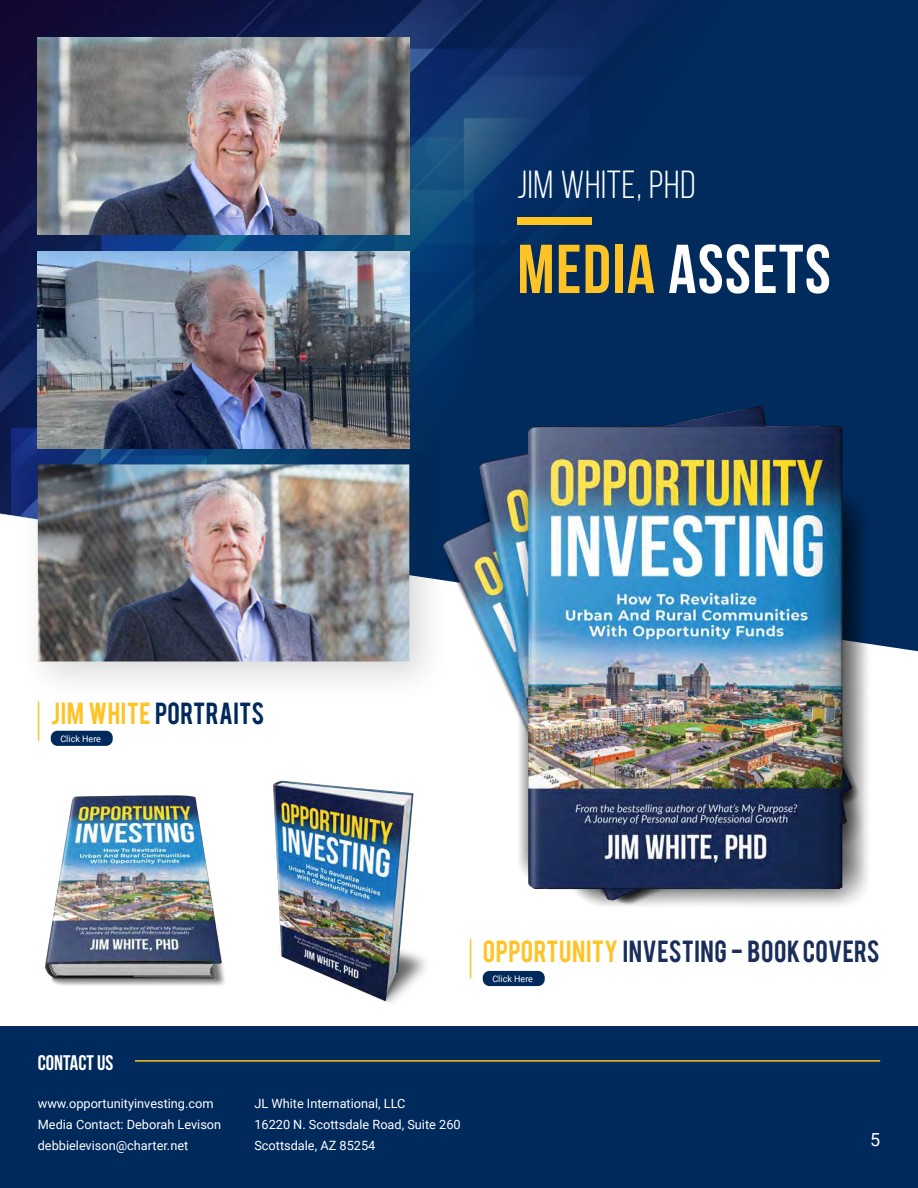
<style>
.page{position:relative;width:918px;height:1188px;background:#fff}
.page>*{position:absolute;margin:0;border:0;box-sizing:border-box;transform-origin:0 0}
.t1{font:700 69px "Bebas Neue";letter-spacing:.02em;color:#fff}
.t2{font:39px "Bebas Neue";letter-spacing:.02em;color:#fff}
.t3{font:24px "Bebas";letter-spacing:.02em;color:#192e5a}
.t4{font:24px "Bebas";letter-spacing:.015em;color:#00295c}
.t5{font:700 21px "Bebas Neue";color:#fff}
.t6{font:18px "Roboto";color:#fff}
.t7{font:12.75px/21px "Roboto";color:#fff}
.t8{font:9px "Roboto";color:#fff}
.s1{color:#fec427}
</style>
<div class="page">
<div style="left:0;top:1026px;width:918px;height:162px;background:#00295c"></div>
<hr style="left:135px;top:1060px;width:745px;height:2px;background:#fec422">
<svg style="left:0;top:0;width:918px;height:517px;background:#042a5c"></svg>
<div style="left:517px;top:217px;width:75px;height:8px;background:#fec422"></div>
<div style="left:18px;top:232px;width:432px;height:257px;background:#231f20;opacity:.17"></div>
<img style="left:38px;top:276px;width:371px;height:169px">
<div style="left:18px;top:18px;width:432px;height:258px;background:#231f20;opacity:.17"></div>
<img style="left:38px;top:38px;width:371px;height:197px">
<div style="left:18px;top:445px;width:432px;height:257px;background:#231f20;opacity:.17"></div>
<img style="left:38px;top:464px;width:207px;height:198px">
<hr style="left:38px;top:701px;width:1px;height:40px;background:#ffc429">
<div style="left:51px;top:731px;width:62px;height:15px;background:#00295c;border-radius:7px"></div>
<div style="left:483px;top:971px;width:62px;height:15px;background:#00295c;border-radius:7px"></div>
<img style="left:280px;top:940px;width:191px;height:63px">
<img style="left:45px;top:795px;width:180px;height:191px">
<img style="left:245px;top:373px;width:673px;height:567px">
<p class="t2" style="left:517px;top:163px;width:180px">Jim White, PhD</p>
<p class="t1" style="left:517px;top:231px;width:315px"><span class="s1">MEDIA</span> ASSETS</p>
<p class="t4" style="left:51px;top:696px;width:215px"><span class="s1">JIM WHITE</span> PORTRAITS</p>
<p class="t8" style="left:60px;top:732px;width:42px">Click Here</p>
<h3 class="t5" style="left:38px;top:1051px;width:77px">CONTACT US</h3>
<p class="t7" style="left:38px;top:1093px;width:177px">www.opportunityinvesting.com</p>
<p class="t7" style="left:38px;top:1114px;width:185px">Media Contact: Deborah Levison</p>
<p class="t7" style="left:38px;top:1135px;width:152px">debbielevison@charter.net</p>
<p class="t3" style="left:483px;top:934px;width:398px"><span class="s1">OPPORTUNITY</span> INVESTING - BOOK COVERS</p>
<p class="t8" style="left:492px;top:972px;width:42px">Click Here</p>
<p class="t7" style="left:254px;top:1093px;width:208px">JL White International, LLC<br>16220 N. Scottsdale Road, Suite 260<br>Scottsdale, AZ 85254</p>
<p class="t6" style="left:870px;top:1127px;width:12px">5</p>
</div>
